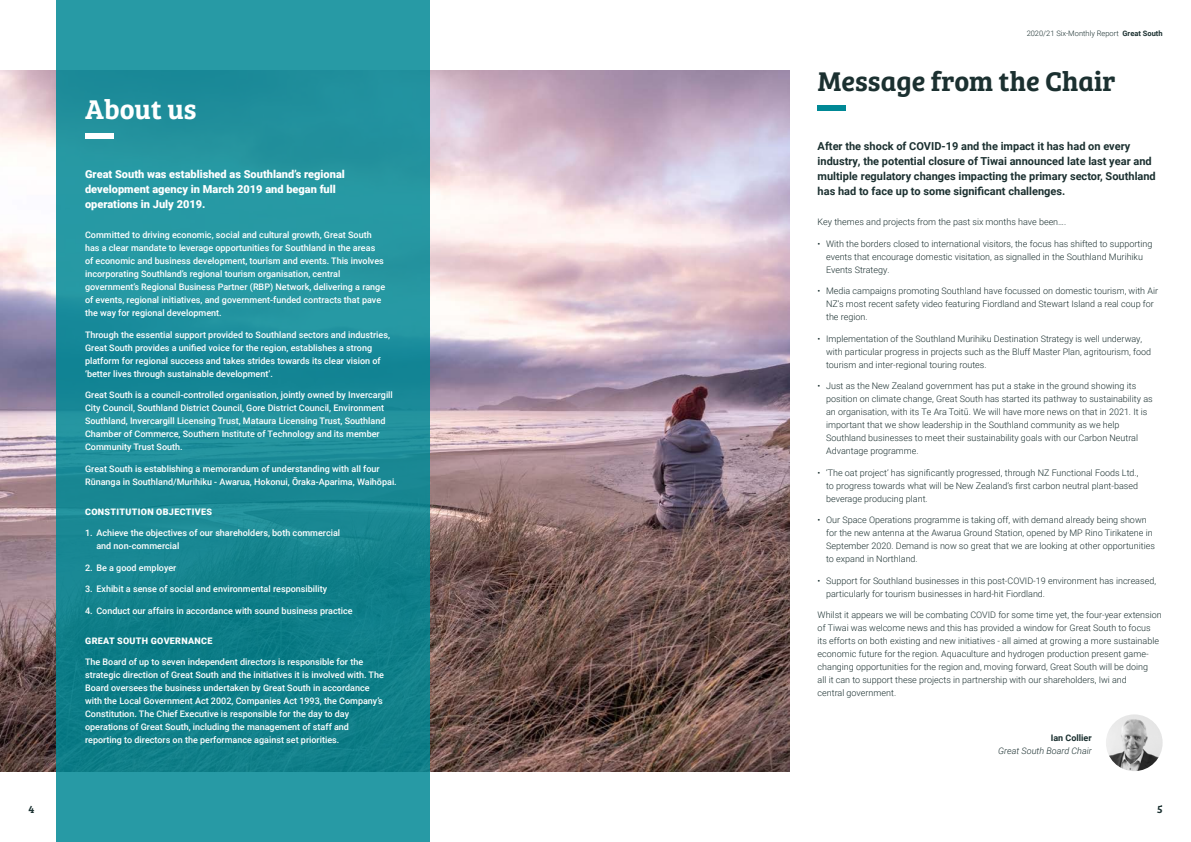
<style>
.page{position:relative;width:1191px;height:842px;background:#fff}
.page>*{position:absolute;margin:0;border:0;box-sizing:border-box;transform-origin:0 0}
.t1{font:28px "Bree Serif Sb";color:#1b3030}
.t2{font:28px "Bree Serif Sb";color:#fff}
.t3{font:700 11px/15px "Roboto";color:#1b3030}
.t4{font:900 11px/15px "Roboto";color:#fff}
.t5{font:11px "Bree Serif Sb";color:#1b3030}
.t6{font:300 9px/13px "Roboto";color:#1b3030}
.t7{font:500 9px/13px "Roboto";color:#fff}
.t8{font:900 9px "Roboto";letter-spacing:.035em;color:#fff}
.t9{font:italic 300 9px/13px "Roboto";color:#1b3030;text-align:right}
.t10{font:300 7.5px "Roboto";color:#1b3030}
.s1{font-weight:700}
.s2{font-weight:700;font-style:normal}
</style>
<div class="page">
<img style="left:0;top:71px;width:789px;height:700px">
<svg style="left:57px;top:0;width:373px;height:842px;background:#1c8c98"></svg>
<div style="left:85px;top:134px;width:28px;height:5px;background:#fff"></div>
<div style="left:817px;top:105px;width:29px;height:5px;background:#008895"></div>
<img style="left:1106px;top:714px;width:56px;height:57px;border-radius:28px">
<p class="t10" style="left:1026px;top:28px;width:137px">2020/21 Six-Monthly Report <span class="s1">Great South</span></p>
<p class="t2" style="left:85px;top:88px;width:113px">About us</p>
<p class="t4" style="left:85px;top:166px;width:261px">Great South was established as Southland’s regional development agency in March 2019 and began full operations in July 2019.</p>
<p class="t7" style="left:85px;top:228px;width:302px">Committed to driving economic, social and cultural growth, Great South has a clear mandate to leverage opportunities for Southland in the areas of economic and business development, tourism and events. This involves incorporating Southland’s regional tourism organisation, central government’s Regional Business Partner (RBP) Network, delivering a range of events, regional initiatives, and government-funded contracts that pave the way for regional development.</p>
<p class="t7" style="left:85px;top:328px;width:306px">Through the essential support provided to Southland sectors and industries, Great South provides a unified voice for the region, establishes a strong platform for regional success and takes strides towards its clear vision of ‘better lives through sustainable development’.</p>
<p class="t7" style="left:85px;top:388px;width:309px">Great South is a council-controlled organisation, jointly owned by Invercargill City Council, Southland District Council, Gore District Council, Environment Southland, Invercargill Licensing Trust, Mataura Licensing Trust, Southland Chamber of Commerce, Southern Institute of Technology and its member Community Trust South.</p>
<p class="t7" style="left:85px;top:462px;width:313px">Great South is establishing a memorandum of understanding with all four<br>Rūnanga in Southland/Murihiku - Awarua, Hokonui, Ōraka-Aparima, Waihōpai.</p>
<p class="t8" style="left:85px;top:505px;width:128px">CONSTITUTION OBJECTIVES</p>
<p class="t7" style="left:96px;top:526px;width:245px;text-indent:-11px">1. Achieve the objectives of our shareholders, both commercial and non-commercial</p>
<p class="t7" style="left:85px;top:561px;width:93px">2. Be a good employer</p>
<p class="t7" style="left:85px;top:582px;width:243px">3. Exhibit a sense of social and environmental responsibility</p>
<p class="t7" style="left:85px;top:604px;width:269px">4. Conduct our affairs in accordance with sound business practice</p>
<p class="t8" style="left:85px;top:634px;width:129px">GREAT SOUTH GOVERNANCE</p>
<p class="t7" style="left:85px;top:655px;width:300px">The Board of up to seven independent directors is responsible for the strategic direction of Great South and the initiatives it is involved with. The Board oversees the business undertaken by Great South in accordance with the Local Government Act 2002, Companies Act 1993, the Company’s Constitution. The Chief Executive is responsible for the day to day operations of Great South, including the management of staff and reporting to directors on the performance against set priorities.</p>
<p class="t1" style="left:817px;top:59px;width:300px">Message from the Chair</p>
<p class="t3" style="left:817px;top:138px;width:340px">After the shock of COVID-19 and the impact it has had on every industry, the potential closure of Tiwai announced late last year and multiple regulatory changes impacting the primary sector, Southland has had to face up to some significant challenges.</p>
<p class="t6" style="left:817px;top:215px;width:250px">Key themes and projects from the past six months have been….</p>
<p class="t6" style="left:826px;top:237px;width:328px;text-indent:-9px">• With the borders closed to international visitors, the focus has shifted to supporting events that encourage domestic visitation, as signalled in the Southland Murihiku<br>Events Strategy.</p>
<p class="t6" style="left:826px;top:284px;width:333px;text-indent:-9px">• Media campaigns promoting Southland have focussed on domestic tourism, with Air<br>NZ’s most recent safety video featuring Fiordland and Stewart Island a real coup for the region.</p>
<p class="t6" style="left:826px;top:332px;width:326px;text-indent:-9px">• Implementation of the Southland Murihiku Destination Strategy is well underway, with particular progress in projects such as the Bluff Master Plan, agritourism, food tourism and inter-regional touring routes.</p>
<p class="t6" style="left:826px;top:379px;width:328px;text-indent:-9px">• Just as the New Zealand government has put a stake in the ground showing its position on climate change, Great South has started its pathway to sustainability as an organisation, with its Te Ara Toitū. We will have more news on that in 2021. It is important that we show leadership in the Southland community as we help Southland businesses to meet their sustainability goals with our Carbon Neutral Advantage programme.</p>
<p class="t6" style="left:826px;top:466px;width:314px;text-align:justify;text-indent:-9px">• ‘The oat project’ has significantly progressed, through NZ Functional Foods Ltd., to progress towards what will be New Zealand’s first carbon neutral plant-based beverage producing plant.</p>
<p class="t6" style="left:826px;top:513px;width:330px;text-indent:-9px">• Our Space Operations programme is taking off, with demand already being shown for the new antenna at the Awarua Ground Station, opened by MP Rino Tirikatene in September 2020. Demand is now so great that we are looking at other opportunities to expand in Northland.</p>
<p class="t6" style="left:826px;top:574px;width:331px;text-indent:-9px">• Support for Southland businesses in this post-COVID-19 environment has increased, particularly for tourism businesses in hard-hit Fiordland.</p>
<p class="t6" style="left:817px;top:608px;width:345px">Whilst it appears we will be combating COVID for some time yet, the four-year extension of Tiwai was welcome news and this has provided a window for Great South to focus its efforts on both existing and new initiatives - all aimed at growing a more sustainable economic future for the region. Aquaculture and hydrogen production present game&shy;changing opportunities for the region and, moving forward, Great South will be doing<br>all it can to support these projects in partnership with our shareholders, Iwi and<br>central government.</p>
<p class="t9" style="left:998px;top:731px;width:95px"><span class="s2">Ian Collier<br></span>Great South Board Chair</p>
<p class="t5" style="left:28px;top:801px;width:7px">4</p>
<p class="t5" style="left:1157px;top:801px;width:7px">5</p>
</div>
